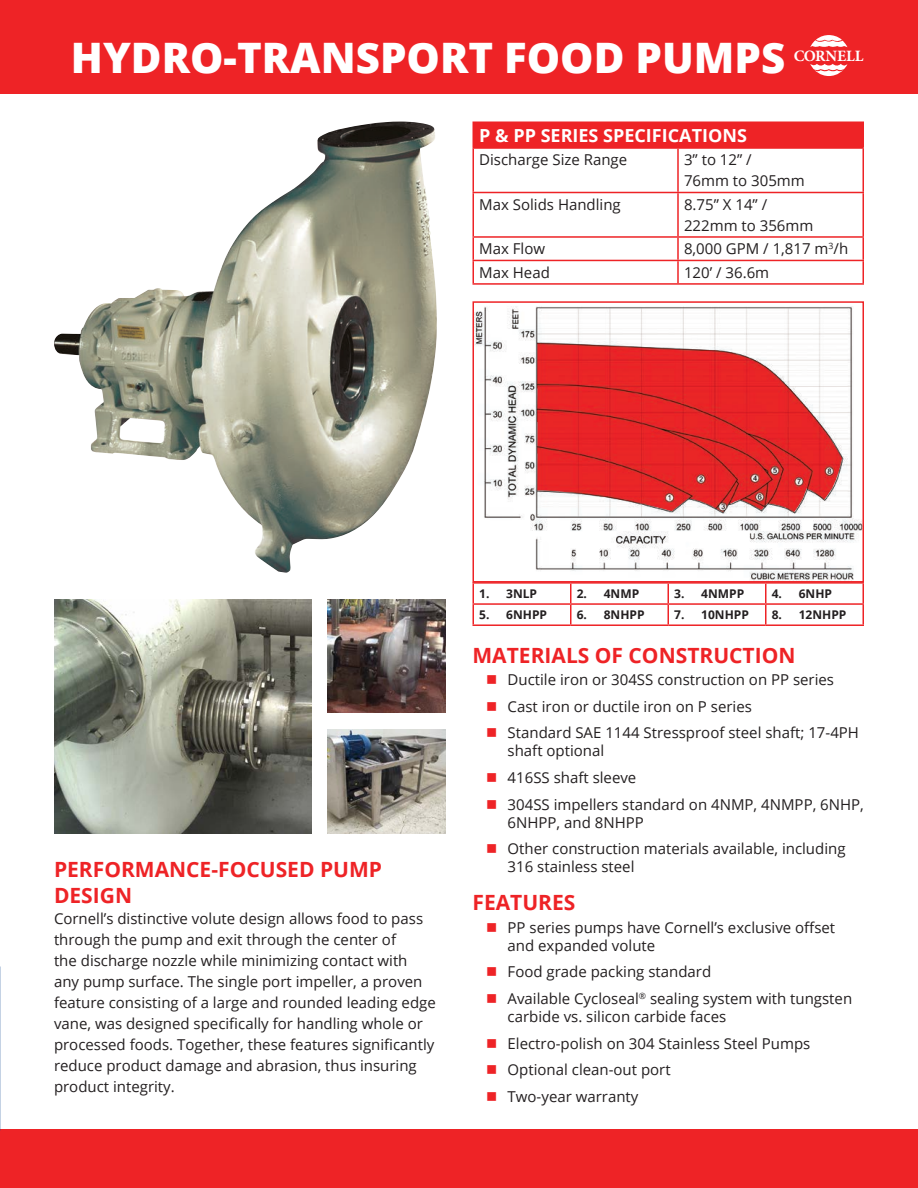
<style>
.page{position:relative;width:918px;height:1188px;background:#fff}
.page>*{position:absolute;margin:0;border:0;box-sizing:border-box;transform-origin:0 0}
._28pt_-_XBOLD_-_WHIT{font:800 42px "Open Sans";color:#fff}
._14pt_-_BOLD_-_ALL_C{font:700 21px/25.2px "Open Sans";color:#ee2326}
._12pt_SubHeading{font:700 18px "Open Sans";color:#fff}
.t1{font:700 15.9px "Minion Pro";letter-spacing:-.01em;color:#fff}
.t2{font:15px/21px "Open Sans";color:#231f20}
.t3{font:700 12px "Open Sans";color:#231f20}
</style>
<div class="page">
<div style="left:0;top:0;width:918px;height:94px;background:#ee2326"></div>
<svg style="left:810px;top:64px;width:38px;height:12px"></svg>
<svg style="left:810px;top:35px;width:38px;height:12px"></svg>
<div style="left:0;top:1130px;width:918px;height:58px;background:#ee2326"></div>
<img style="left:54px;top:599px;width:257px;height:234px">
<img style="left:475px;top:306px;width:386px;height:274px">
<img style="left:537px;top:343px;width:305px;height:157px">
<img style="left:746px;top:433px;width:66px;height:79px">
<img style="left:537px;top:384px;width:246px;height:126px">
<img style="left:743px;top:504px;width:25px;height:2px">
<img style="left:737px;top:428px;width:35px;height:76px">
<img style="left:714px;top:480px;width:24px;height:32px">
<img style="left:537px;top:409px;width:200px;height:99px">
<img style="left:537px;top:446px;width:155px;height:65px">
<div style="left:472px;top:301px;width:392px;height:282px;border:2px solid #ee2326"></div>
<hr style="left:472px;top:582px;width:99px;height:2px;background:#ee2326">
<hr style="left:571px;top:582px;width:97px;height:2px;background:#ee2326">
<hr style="left:668px;top:582px;width:98px;height:2px;background:#ee2326">
<hr style="left:766px;top:582px;width:98px;height:2px;background:#ee2326">
<hr style="left:472px;top:603px;width:99px;height:2px;background:#ee2326">
<svg style="left:472px;top:584px;width:2px;height:40px"></svg>
<hr style="left:571px;top:603px;width:97px;height:2px;background:#ee2326">
<svg style="left:570px;top:584px;width:2px;height:40px"></svg>
<hr style="left:668px;top:603px;width:98px;height:2px;background:#ee2326">
<svg style="left:668px;top:584px;width:1px;height:40px"></svg>
<hr style="left:766px;top:603px;width:98px;height:2px;background:#ee2326">
<svg style="left:765px;top:584px;width:1px;height:40px"></svg>
<svg style="left:862px;top:584px;width:2px;height:40px"></svg>
<hr style="left:472px;top:624px;width:99px;height:2px;background:#ee2326">
<hr style="left:571px;top:624px;width:97px;height:2px;background:#ee2326">
<hr style="left:668px;top:624px;width:98px;height:2px;background:#ee2326">
<hr style="left:766px;top:624px;width:98px;height:2px;background:#ee2326">
<img style="left:54px;top:122px;width:383px;height:451px">
<img style="left:327px;top:599px;width:119px;height:114px">
<div style="left:473px;top:122px;width:390px;height:26px;background:#ee2326"></div>
<hr style="left:472px;top:122px;width:206px;height:1px;background:#ee2326">
<hr style="left:472px;top:123px;width:2px;height:24px;background:#ee2326">
<hr style="left:678px;top:122px;width:186px;height:1px;background:#ee2326">
<hr style="left:862px;top:123px;width:2px;height:24px;background:#ee2326">
<hr style="left:472px;top:147px;width:206px;height:2px;background:#ee2326">
<hr style="left:472px;top:149px;width:2px;height:43px;background:#ee2326">
<hr style="left:678px;top:147px;width:186px;height:2px;background:#ee2326">
<hr style="left:677px;top:149px;width:2px;height:43px;background:#ee2326">
<hr style="left:862px;top:149px;width:2px;height:43px;background:#ee2326">
<hr style="left:472px;top:192px;width:206px;height:1px;background:#ee2326">
<hr style="left:472px;top:193px;width:2px;height:43px;background:#ee2326">
<hr style="left:678px;top:192px;width:186px;height:1px;background:#ee2326">
<hr style="left:677px;top:193px;width:2px;height:43px;background:#ee2326">
<hr style="left:862px;top:193px;width:2px;height:43px;background:#ee2326">
<hr style="left:472px;top:236px;width:206px;height:2px;background:#ee2326">
<hr style="left:472px;top:238px;width:2px;height:22px;background:#ee2326">
<hr style="left:678px;top:236px;width:186px;height:2px;background:#ee2326">
<hr style="left:677px;top:238px;width:2px;height:22px;background:#ee2326">
<hr style="left:862px;top:238px;width:2px;height:22px;background:#ee2326">
<hr style="left:472px;top:260px;width:206px;height:1px;background:#ee2326">
<hr style="left:472px;top:261px;width:2px;height:22px;background:#ee2326">
<hr style="left:678px;top:260px;width:186px;height:1px;background:#ee2326">
<hr style="left:677px;top:261px;width:2px;height:22px;background:#ee2326">
<hr style="left:862px;top:261px;width:2px;height:22px;background:#ee2326">
<hr style="left:472px;top:283px;width:206px;height:2px;background:#ee2326">
<hr style="left:678px;top:283px;width:186px;height:2px;background:#ee2326">
<img style="left:327px;top:729px;width:119px;height:104px">
<p class="_28pt_-_XBOLD_-_WHIT" style="left:71px;top:25px;width:716px">HYDRO-TRANSPORT FOOD PUMPS</p>
<p class="t1" style="left:794px;top:45px;width:71px">CORNELL</p>
<p class="_12pt_SubHeading" style="left:479px;top:123px;width:269px">P &amp; PP SERIES SPECIFICATIONS</p>
<p class="t2" style="left:479px;top:149px;width:150px">Discharge Size Range</p>
<p class="t2" style="left:684px;top:149px;width:122px">3” to 12” /<br>76mm to 305mm</p>
<p class="t2" style="left:479px;top:194px;width:143px">Max Solids Handling</p>
<p class="t2" style="left:684px;top:194px;width:131px">8.75” X 14” /<br>222mm to 356mm</p>
<p class="t2" style="left:479px;top:238px;width:67px">Max Flow</p>
<p class="t2" style="left:684px;top:238px;width:166px">8,000 GPM / 1,817 m<sup>3</sup>/h</p>
<p class="t2" style="left:479px;top:262px;width:72px">Max Head</p>
<p class="t2" style="left:684px;top:262px;width:87px">120’ / 36.6m</p>
<p class="_14pt_-_BOLD_-_ALL_C" style="left:54px;top:857px;width:330px">PERFORMANCE-FOCUSED PUMP<br>DESIGN</p>
<p class="t2" style="left:54px;top:907px;width:383px">Cornell’s distinctive volute design allows food to pass through the pump and exit through the center of<br>the discharge nozzle while minimizing contact with any pump surface. The single port impeller, a proven feature consisting of a large and rounded leading edge vane, was designed specifically for handling whole or processed foods. Together, these features significantly reduce product damage and abrasion, thus insuring product integrity.</p>
<p class="t3" style="left:479px;top:585px;width:59px">1. 3NLP</p>
<p class="t3" style="left:577px;top:585px;width:64px">2. 4NMP</p>
<p class="t3" style="left:674px;top:585px;width:71px">3. 4NMPP</p>
<p class="t3" style="left:772px;top:585px;width:62px">4. 6NHP</p>
<p class="t3" style="left:479px;top:606px;width:69px">5. 6NHPP</p>
<p class="t3" style="left:577px;top:606px;width:69px">6. 8NHPP</p>
<p class="t3" style="left:674px;top:606px;width:76px">7. 10NHPP</p>
<p class="t3" style="left:772px;top:606px;width:76px">8. 12NHPP</p>
<p class="_14pt_-_BOLD_-_ALL_C" style="left:472px;top:642px;width:325px">MATERIALS OF CONSTRUCTION</p>
<p class="t2" style="left:508px;top:669px;width:328px">Ductile iron or 304SS construction on PP series</p>
<p class="t2" style="left:508px;top:695px;width:246px">Cast iron or ductile iron on P series</p>
<p class="t2" style="left:508px;top:723px;width:353px;line-height:18px">Standard SAE 1144 Stressproof steel shaft; 17-4PH shaft optional</p>
<p class="t2" style="left:508px;top:767px;width:130px">416SS shaft sleeve</p>
<p class="t2" style="left:508px;top:795px;width:358px;line-height:18px">304SS impellers standard on 4NMP, 4NMPP, 6NHP,<br>6NHPP, and 8NHPP</p>
<p class="t2" style="left:508px;top:839px;width:339px;line-height:18px">Other construction materials available, including<br>316 stainless steel</p>
<p class="_14pt_-_BOLD_-_ALL_C" style="left:472px;top:890px;width:105px">FEATURES</p>
<p class="t2" style="left:508px;top:918px;width:329px;line-height:18px">PP series pumps have Cornell’s exclusive offset and expanded volute</p>
<p class="t2" style="left:508px;top:961px;width:205px">Food grade packing standard</p>
<p class="t2" style="left:508px;top:989px;width:346px;line-height:18px">Available Cycloseal<sup>®</sup> sealing system with tungsten carbide vs. silicon carbide faces</p>
<p class="t2" style="left:508px;top:1032px;width:304px">Electro-polish on 304 Stainless Steel Pumps</p>
<p class="t2" style="left:508px;top:1059px;width:165px">Optional clean-out port</p>
<p class="t2" style="left:508px;top:1086px;width:132px">Two-year warranty</p>
</div>
